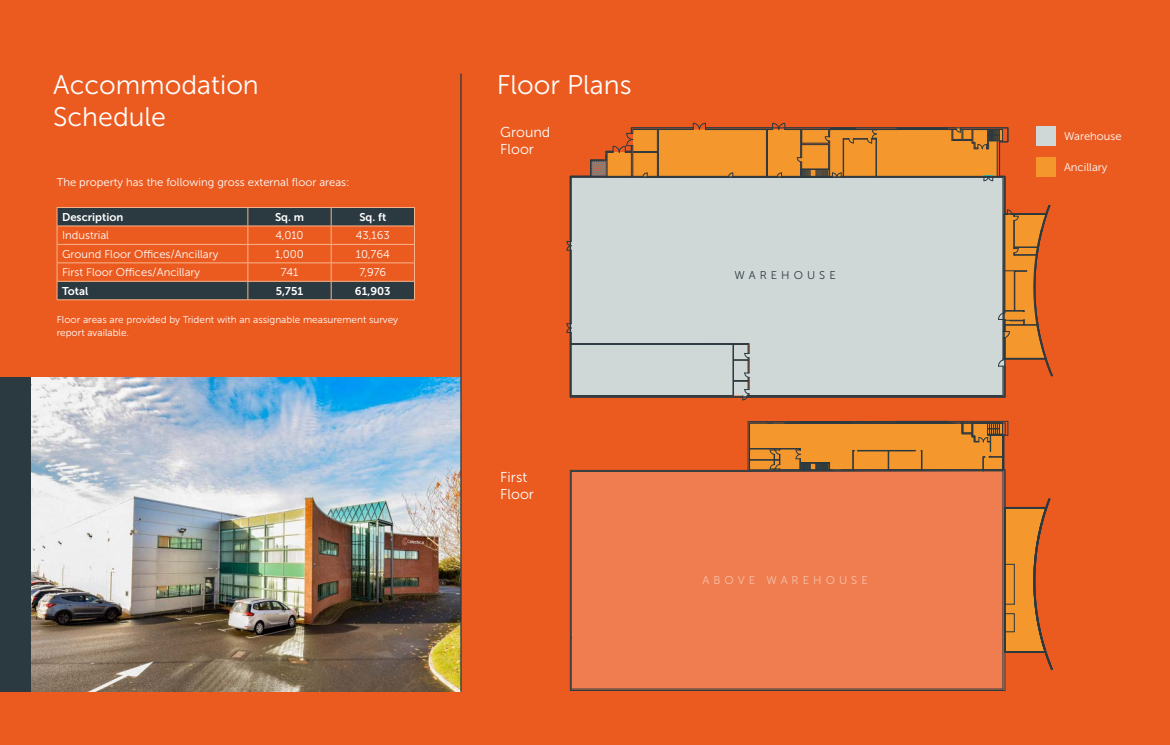
<style>
.page{position:relative;width:1170px;height:745px;background:#fff}
.page>*{position:absolute;margin:0;border:0;box-sizing:border-box;transform-origin:0 0}
.t1{font:26.75px/32.8px "Museo Sans 300";color:#fff}
.t2{font:14.25px/17.1px "Museo Sans 300";color:#fff}
.t3{font:11.25px "Museo Sans 300";color:#fff}
.t4{font:11.25px "Museo Sans 700";color:#fff}
.t5{font:11.25px "Museo Sans 300";letter-spacing:.36em;color:#f8c2ac}
.t6{font:11.25px "Museo Sans 300";letter-spacing:.36em;color:#2b3940}
.t7{font:10px/13.8px "Museo Sans 300";color:#fff}
</style>
<div class="page">
<div style="left:0;top:0;width:1169px;height:744px;background:#eb5b20"></div>
<div style="left:0;top:377px;width:50px;height:314px;background:#2b3940"></div>
<img style="left:32px;top:377px;width:428px;height:314px">
<hr style="left:1004px;top:469px;width:1px;height:221px;background:#2b3940">
<hr style="left:570px;top:689px;width:434px;height:1px;background:#2b3940">
<svg style="left:570px;top:420px;width:483px;height:269px;background:#e87944"></svg>
<svg style="left:566px;top:122px;width:487px;height:278px"></svg>
<div style="left:569px;top:175px;width:436px;height:222px;background:#d0d7d7"></div>
<svg style="left:57px;top:207px;width:358px;height:92px"></svg>
<hr style="left:57px;top:299px;width:191px;height:1px;background:#f7b48c">
<hr style="left:248px;top:299px;width:83px;height:1px;background:#f7b48c">
<hr style="left:331px;top:299px;width:84px;height:1px;background:#f7b48c">
<div style="left:1036px;top:126px;width:20px;height:20px;background:#d0d7d7"></div>
<div style="left:1036px;top:157px;width:20px;height:20px;background:#f4972c"></div>
<hr style="left:460px;top:73px;width:1px;height:618px;background:#2b3940">
<h1 class="t1" style="left:53px;top:68px;width:207px">Accommodation<br>Schedule</h1>
<h1 class="t1" style="left:496px;top:68px;width:136px">Floor Plans</h1>
<p class="t2" style="left:500px;top:124px;width:51px">Ground<br>Floor</p>
<p class="t3" style="left:57px;top:176px;width:294px">The property has the following gross external floor areas:</p>
<p class="t4" style="left:62px;top:211px;width:63px">Description</p>
<p class="t4" style="left:275px;top:211px;width:31px">Sq. m</p>
<p class="t4" style="left:359px;top:211px;width:28px">Sq. ft</p>
<p class="t3" style="left:62px;top:229px;width:48px">Industrial</p>
<p class="t3" style="left:275px;top:229px;width:30px">4,010</p>
<p class="t3" style="left:356px;top:229px;width:35px">43,163</p>
<p class="t3" style="left:62px;top:248px;width:158px">Ground Floor Offices/Ancillary</p>
<p class="t3" style="left:275px;top:248px;width:30px">1,000</p>
<p class="t3" style="left:356px;top:248px;width:35px">10,764</p>
<p class="t3" style="left:62px;top:266px;width:140px">First Floor Offices/Ancillary</p>
<p class="t3" style="left:281px;top:266px;width:19px">741</p>
<p class="t3" style="left:359px;top:266px;width:28px">7,976</p>
<p class="t4" style="left:62px;top:284px;width:28px">Total</p>
<p class="t4" style="left:276px;top:284px;width:29px">5,751</p>
<p class="t4" style="left:355px;top:284px;width:37px">61,903</p>
<p class="t7" style="left:57px;top:312px;width:343px">Floor areas are provided by Trident with an assignable measurement survey report available.</p>
<p class="t2" style="left:500px;top:468px;width:35px">First<br>Floor</p>
<p class="t6" style="left:734px;top:269px;width:103px">WAREHOUSE</p>
<p class="t5" style="left:702px;top:573px;width:167px">ABOVE WAREHOUSE</p>
<p class="t3" style="left:1063px;top:130px;width:59px">Warehouse</p>
<p class="t3" style="left:1063px;top:161px;width:45px">Ancillary</p>
</div>
